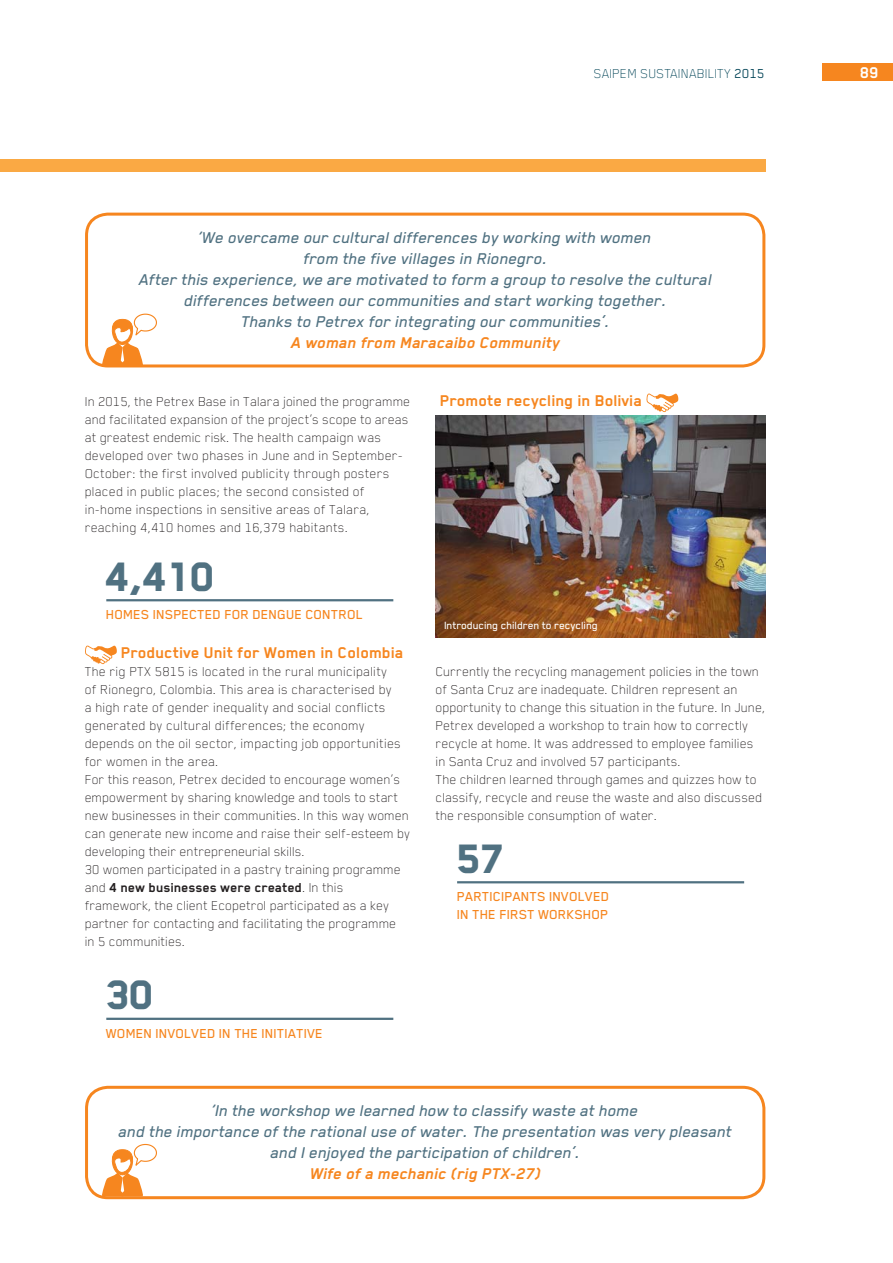
<style>
.page{position:relative;width:893px;height:1263px;background:#fff}
.page>*{position:absolute;margin:0;border:0;box-sizing:border-box;transform-origin:0 0}
.t1{font:800 47.4px "Blender Pro";letter-spacing:-.02em;color:#507181}
.t2{font:italic 500 18px/21px "Blender Pro";color:#507181;text-align:center}
.t3{font:700 18px "Blender Pro";color:#f6861f}
.t4{font:italic 700 18px "Blender Pro";color:#f6861f}
.t5{font:700 18px "Blender Pro";color:#fff}
.t6{font:100 15px/18px "Blender Pro";color:#231f20}
.t7{font:500 15px/18px "Blender Pro";color:#f6861f}
.t8{font:100 15px "Blender Pro";color:#004356}
.t9{font:500 12px "Blender Pro";letter-spacing:-.01em;color:#fff}
.s1{font-weight:400}
.s2{font-weight:700}
</style>
<div class="page">
<div style="left:822px;top:64px;width:71px;height:17px;background:#f6861f"></div>
<div style="left:0;top:159px;width:765px;height:13px;background:#faa944"></div>
<div style="left:85px;top:213px;width:680px;height:154px;border:3px solid #f6861f;border-radius:21px"></div>
<svg style="left:102px;top:313px;width:56px;height:54px"></svg>
<svg style="left:646px;top:393px;width:32px;height:19px"></svg>
<hr style="left:106px;top:599px;width:287px;height:2px;background:#507181">
<hr style="left:106px;top:1018px;width:287px;height:2px;background:#507181">
<svg style="left:85px;top:645px;width:32px;height:19px"></svg>
<img style="left:436px;top:416px;width:329px;height:222px">
<div style="left:85px;top:1086px;width:680px;height:113px;border:3px solid #f6861f;border-radius:21px"></div>
<svg style="left:102px;top:1143px;width:56px;height:54px"></svg>
<hr style="left:457px;top:881px;width:287px;height:2px;background:#507181">
<p class="t8" style="left:594px;top:68px;width:172px">SAIPEM SUSTAINABILITY <span class="s1">2015</span></p>
<p class="t5" style="left:860px;top:65px;width:20px">89</p>
<p class="t2" style="left:138px;top:228px;width:575px">‘We overcame our cultural differences by working with women<br>from the five villages in Rionegro.<br>After this experience, we are motivated to form a group to resolve the cultural differences between our communities and start working together.<br>Thanks to Petrex for integrating our communities’.</p>
<p class="t4" style="left:291px;top:335px;width:270px">A woman from Maracaibo Community</p>
<p class="t6" style="left:85px;top:394px;width:327px">In 2015, the Petrex Base in Talara joined the programme</p>
<p class="t3" style="left:440px;top:393px;width:204px">Promote recycling in Bolivia</p>
<p class="t6" style="left:85px;top:412px;width:325px">and facilitated expansion of the project’s scope to areas at greatest endemic risk. The health campaign was developed over two phases in June and in September-October: the first involved publicity through posters placed in public places; the second consisted of in-home inspections in sensitive areas of Talara, reaching 4,410 homes and 16,379 habitants.</p>
<h1 class="t1" style="left:106px;top:546px;width:110px">4,410</h1>
<p class="t7" style="left:106px;top:607px;width:258px">HOMES INSPECTED FOR DENGUE CONTROL</p>
<p class="t3" style="left:121px;top:645px;width:284px">Productive Unit for Women in Colombia</p>
<p class="t6" style="left:85px;top:664px;width:327px">The rig PTX 5815 is located in the rural municipality<br>of Rionegro, Colombia. This area is characterised by<br>a high rate of gender inequality and social conflicts generated by cultural differences; the economy depends on the oil sector, impacting job opportunities for women in the area.<br>For this reason, Petrex decided to encourage women’s empowerment by sharing knowledge and tools to start new businesses in their communities. In this way women can generate new income and raise their self-esteem by developing their entrepreneurial skills.<br>30 women participated in a pastry training programme and <span class="s2">4 new businesses were created</span>. In this framework, the client Ecopetrol participated as a key partner for contacting and facilitating the programme<br>in 5 communities.</p>
<h1 class="t1" style="left:106px;top:965px;width:49px">30</h1>
<p class="t7" style="left:106px;top:1025px;width:218px">WOMEN INVOLVED IN THE INITIATIVE</p>
<p class="t9" style="left:444px;top:621px;width:155px">Introducing children to recycling</p>
<p class="t6" style="left:436px;top:664px;width:331px">Currently the recycling management policies in the town of Santa Cruz are inadequate. Children represent an opportunity to change this situation in the future. In June, Petrex developed a workshop to train how to correctly recycle at home. It was addressed to employee families in Santa Cruz and involved 57 participants.<br>The children learned through games and quizzes how to classify, recycle and reuse the waste and also discussed the responsible consumption of water.</p>
<h1 class="t1" style="left:457px;top:828px;width:49px">57</h1>
<p class="t7" style="left:457px;top:889px;width:154px">PARTICIPANTS INVOLVED<br>IN THE FIRST WORKSHOP</p>
<p class="t2" style="left:118px;top:1101px;width:615px">‘In the workshop we learned how to classify waste at home<br>and the importance of the rational use of water. The presentation was very pleasant and I enjoyed the participation of children’.</p>
<p class="t4" style="left:309px;top:1166px;width:233px">Wife of a mechanic (rig PTX-27)</p>
</div>
